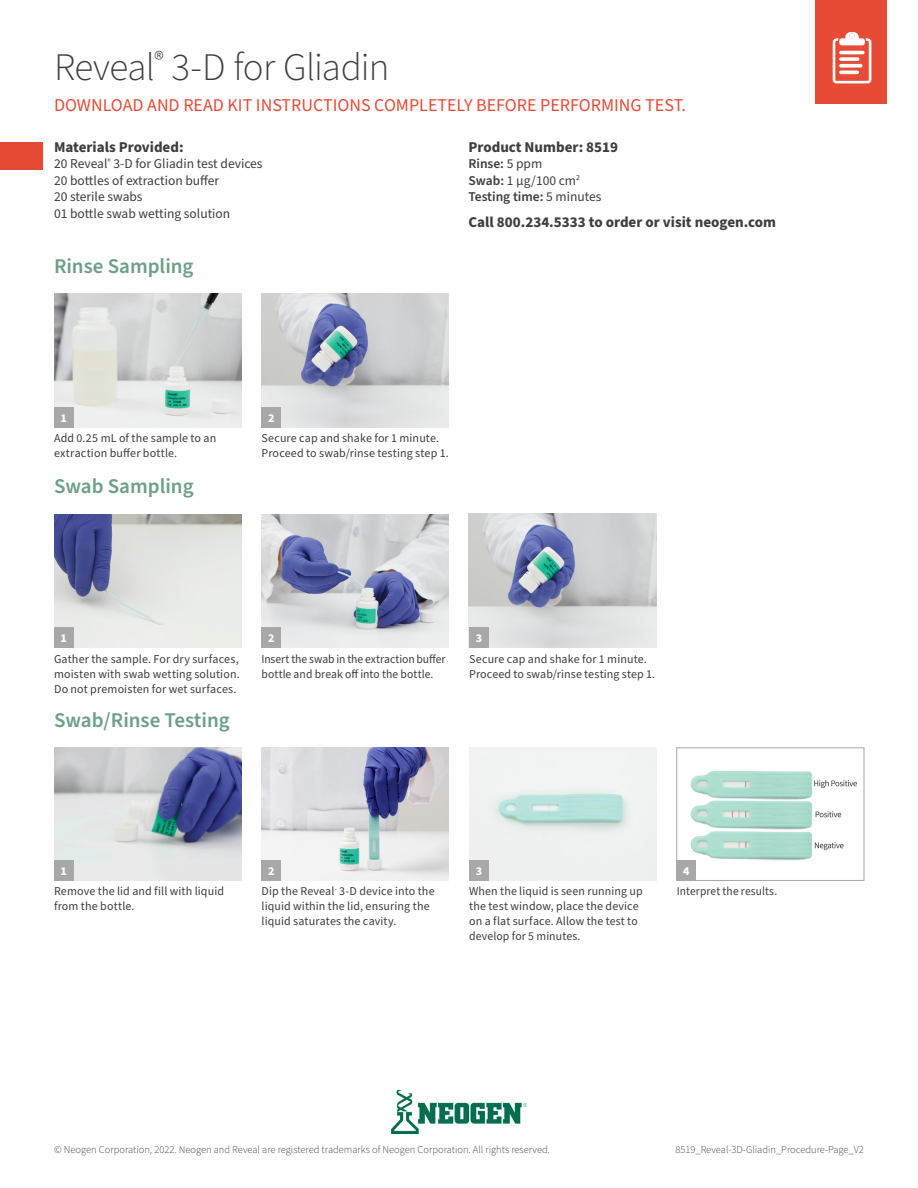
<style>
.page{position:relative;width:918px;height:1188px;background:#fff}
.page>*{position:absolute;margin:0;border:0;box-sizing:border-box;transform-origin:0 0}
.Headline{font:300 39px "Source Sans Pro";letter-spacing:-.015em;color:#3e3e3f}
.Subhead{font:600 21px "Source Sans Pro";color:#6ea087}
.Kit_Instructions{font:18px "Source Sans Pro";color:#e74b36}
.Materials_Provided_C{font:700 15px "Source Sans Pro";color:#3e3e3f}
.Materials_Provided_S{font:700 15px "Source Sans Pro";color:#3e3e3f}
.Materials_Provided_C-2{font:13.5px "Source Sans Pro";color:#3e3e3f}
.Materials_Provided_C-3{font:600 13.5px "Source Sans Pro";color:#3e3e3f}
.Chart_Image_Text{font:12px/15px "Source Sans Pro";letter-spacing:.01em;color:#3e3e3f}
.Image_Text{font:12px "Source Sans Pro";letter-spacing:.01em;color:#3e3e3f;scale:.95 1}
.Image_Text-2{font:700 12px "Source Sans Pro";color:#fff}
.t1{font:300 10.5px "Source Sans Pro";color:#3e3e3f}
.s1{font-weight:400}
.s2{font-weight:600}
</style>
<div class="page">
<div style="left:815px;top:0;width:72px;height:104px;background:#e74b36"></div>
<svg style="left:833px;top:32px;width:38px;height:51px"></svg>
<div style="left:0;top:142px;width:42px;height:28px;background:#e74b36"></div>
<img style="left:690px;top:770px;width:167px;height:91px">
<div style="left:676px;top:748px;width:188px;height:133px;border:1px solid #a3a7a9"></div>
<img style="left:469px;top:748px;width:187px;height:133px">
<img style="left:262px;top:748px;width:187px;height:133px">
<img style="left:262px;top:293px;width:187px;height:134px">
<div style="left:262px;top:407px;width:19px;height:21px;background:#a8a8a8"></div>
<img style="left:54px;top:514px;width:187px;height:134px">
<img style="left:262px;top:514px;width:187px;height:134px">
<img style="left:54px;top:748px;width:187px;height:133px">
<div style="left:262px;top:860px;width:19px;height:21px;background:#a8a8a8"></div>
<div style="left:469px;top:860px;width:20px;height:21px;background:#a8a8a8"></div>
<div style="left:54px;top:860px;width:19px;height:21px;background:#a8a8a8"></div>
<div style="left:677px;top:860px;width:19px;height:21px;background:#a8a8a8"></div>
<img style="left:392px;top:1090px;width:134px;height:44px">
<img style="left:54px;top:293px;width:187px;height:135px">
<div style="left:54px;top:407px;width:19px;height:21px;background:#a8a8a8"></div>
<img style="left:469px;top:514px;width:187px;height:134px">
<div style="left:262px;top:628px;width:19px;height:20px;background:#a8a8a8"></div>
<div style="left:469px;top:628px;width:20px;height:20px;background:#a8a8a8"></div>
<div style="left:54px;top:628px;width:19px;height:20px;background:#a8a8a8"></div>
<p class="Headline" style="left:54px;top:41px;width:337px">Reveal<sup>®</sup> 3-D for Gliadin</p>
<p class="Kit_Instructions" style="left:54px;top:93px;width:633px">DOWNLOAD AND READ KIT INSTRUCTIONS COMPLETELY BEFORE PERFORMING TEST.</p>
<p class="Materials_Provided_S" style="left:54px;top:136px;width:131px">Materials Provided:</p>
<p class="Materials_Provided_C-2" style="left:54px;top:155px;width:210px">20 Reveal<sup>®</sup> 3-D for Gliadin test devices</p>
<p class="Materials_Provided_C-2" style="left:54px;top:171px;width:167px">20 bottles of extraction buffer</p>
<p class="Materials_Provided_C-2" style="left:54px;top:188px;width:90px">20 sterile swabs</p>
<p class="Materials_Provided_C-2" style="left:54px;top:204px;width:178px">01 bottle swab wetting solution</p>
<p class="Subhead" style="left:54px;top:252px;width:141px">Rinse Sampling</p>
<p class="Materials_Provided_C" style="left:468px;top:136px;width:151px">Product Number: 8519</p>
<p class="Materials_Provided_C-3" style="left:468px;top:155px;width:75px">Rinse: <span class="s1">5 ppm</span></p>
<p class="Materials_Provided_C-2" style="left:468px;top:171px;width:113px"><span class="s2">Swab:</span> 1 µg/100 cm<sup>2</sup></p>
<p class="Materials_Provided_C-3" style="left:468px;top:188px;width:135px">Testing time: <span class="s1">5 minutes</span></p>
<p class="Materials_Provided_C" style="left:468px;top:212px;width:309px">Call 800.234.5333 to order or visit neogen.com</p>
<p class="Image_Text-2" style="left:61px;top:410px;width:8px">1</p>
<p class="Chart_Image_Text" style="left:54px;top:431px;width:164px">Add 0.25 mL of the sample to an extraction buffer bottle.</p>
<p class="Subhead" style="left:54px;top:472px;width:141px">Swab Sampling</p>
<p class="Image_Text-2" style="left:268px;top:410px;width:8px">2</p>
<p class="Chart_Image_Text" style="left:262px;top:431px;width:189px">Secure cap and shake for 1 minute.<br>Proceed to swab/rinse testing step 1.</p>
<p class="Image_Text-2" style="left:61px;top:630px;width:8px">1</p>
<p class="Image_Text-2" style="left:268px;top:630px;width:8px">2</p>
<p class="Image_Text-2" style="left:476px;top:630px;width:8px">3</p>
<p class="Chart_Image_Text" style="left:54px;top:652px;width:187px;text-align:justify">Gather the sample. For dry surfaces, moisten with swab wetting solution.<br>Do not premoisten for wet surfaces.</p>
<p class="Subhead" style="left:54px;top:706px;width:177px">Swab/Rinse Testing</p>
<p class="Chart_Image_Text" style="left:261px;top:652px;width:186px">Insert the swab in the extraction buffer bottle and break off into the bottle.</p>
<p class="Chart_Image_Text" style="left:469px;top:652px;width:187px">Secure cap and shake for 1 minute.<br>Proceed to swab/rinse testing step 1.</p>
<p class="Image_Text-2" style="left:61px;top:863px;width:8px">1</p>
<p class="Image_Text-2" style="left:268px;top:863px;width:8px">2</p>
<p class="Image_Text-2" style="left:476px;top:863px;width:8px">3</p>
<p class="Image_Text-2" style="left:683px;top:863px;width:8px">4</p>
<p class="Chart_Image_Text" style="left:469px;top:884px;width:175px">When the liquid is seen running up the test window, place the device on a flat surface. Allow the test to develop for 5 minutes.</p>
<p class="Chart_Image_Text" style="left:54px;top:884px;width:172px">Remove the lid and fill with liquid from the bottle.</p>
<p class="Chart_Image_Text" style="left:262px;top:884px;width:175px">Dip the Reveal<sup>-</sup> 3-D device into the</p>
<p class="Image_Text" style="left:677px;top:883px;width:107px">Interpret the results.</p>
<p class="Chart_Image_Text" style="left:262px;top:899px;width:170px">liquid within the lid, ensuring the liquid saturates the cavity.</p>
<p class="t1" style="left:54px;top:1142px;width:498px">© Neogen Corporation, 2022. Neogen and Reveal are registered trademarks of Neogen Corporation. All rights reserved.</p>
<p class="t1" style="left:675px;top:1142px;width:190px">8519_Reveal-3D-Gliadin_Procedure-Page_V2</p>
</div>
